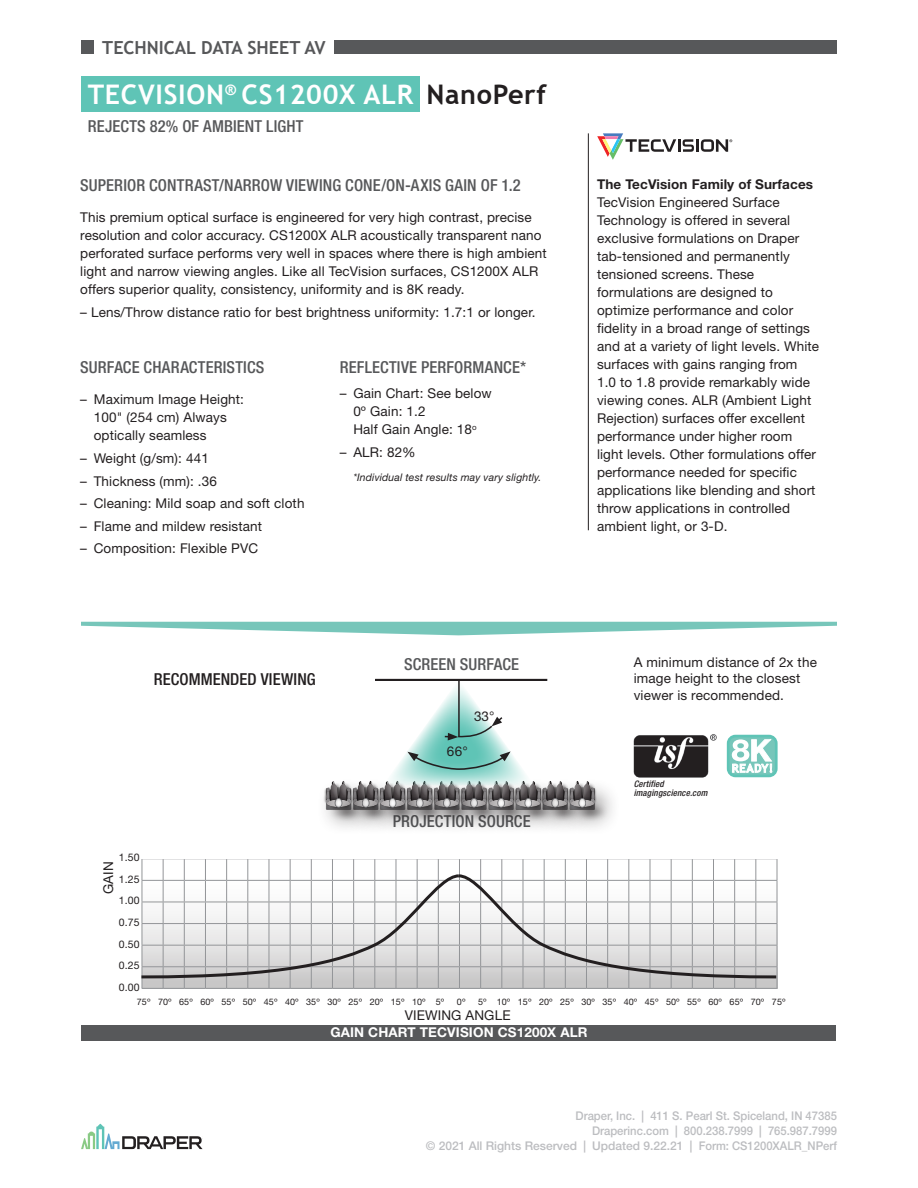
<style>
.page{position:relative;width:918px;height:1188px;background:#fff}
.page>*{position:absolute;margin:0;border:0;box-sizing:border-box;transform-origin:0 0}
.PAGE_HEADLINE{font:700 27px "Trebuchet MS";letter-spacing:.025em;color:#fff}
.PAGE_HEADLINE-2{font:700 27px "Trebuchet MS";letter-spacing:.025em;color:#231f20}
.t1{font:700 18px "Trebuchet MS";color:#57585a}
.SUBHEAD{font:500 condensed 16.5px "Helvetica Neue LT Std";letter-spacing:.01em;color:#57585a}
.t2{font:500 condensed 16.5px "Helvetica Neue LT Std";letter-spacing:.005em;color:#231f20}
.BODY_COPY{font:13.5px/18px "Helvetica Neue LT Std";letter-spacing:.01em;color:#231f20}
.t3{font:700 13.5px "Helvetica Neue LT Std";letter-spacing:.01em;color:#231f20}
.BODY_COPY-2{font:700 13.5px "Helvetica Neue LT Std";letter-spacing:.01em;color:#fff}
.t4{font:500 12px/15px "Helvetica Neue LT Std";color:#bcbdc0;text-align:right;scale:.94 1}
.t5{font:italic 10.5px "Helvetica Neue LT Std";letter-spacing:.01em;color:#231f20}
.t6{font:10.5px/21.6px "Helvetica Neue LT Std";letter-spacing:.01em;color:#231f20;text-align:justify}
.t7{font:9px "Helvetica Neue LT Std";letter-spacing:.01em;color:#231f20}
.t8{font:italic 500 condensed 9px/9px "Helvetica Neue LT Std";letter-spacing:.015em;color:#231f20}
</style>
<div class="page">
<svg style="left:597px;top:133px;width:135px;height:27px"></svg>
<svg style="left:81px;top:622px;width:756px;height:13px"></svg>
<div style="left:81px;top:41px;width:756px;height:13px;background:#57585a"></div>
<div style="left:94px;top:32px;width:240px;height:30px;background:#fff"></div>
<hr style="left:588px;top:133px;width:1px;height:397px;background:#231f20">
<svg style="left:81px;top:1124px;width:122px;height:25px"></svg>
<svg style="left:141px;top:679px;width:637px;height:310px"></svg>
<div style="left:81px;top:76px;width:339px;height:36px;background:#5fc4b6"></div>
<div style="left:82px;top:1025px;width:754px;height:15px;background:#57585a"></div>
<h2 class="t1" style="left:102px;top:36px;width:225px">TECHNICAL DATA SHEET AV</h2>
<p class="PAGE_HEADLINE" style="left:88px;top:78px;width:327px">TECVISION<sup>®</sup> CS1200X ALR</p>
<p class="SUBHEAD" style="left:88px;top:116px;width:217px">REJECTS 82% OF AMBIENT LIGHT</p>
<p class="PAGE_HEADLINE-2" style="left:426px;top:78px;width:121px">NanoPerf</p>
<p class="SUBHEAD" style="left:80px;top:175px;width:442px">SUPERIOR CONTRAST/NARROW VIEWING CONE/ON-AXIS GAIN OF 1.2</p>
<p class="BODY_COPY" style="left:80px;top:208px;width:468px">This premium optical surface is engineered for very high contrast, precise resolution and color accuracy. CS1200X ALR acoustically transparent nano perforated surface performs very well in spaces where there is high ambient light and narrow viewing angles. Like all TecVision surfaces, CS1200X ALR offers superior quality, consistency, uniformity and is 8K ready.</p>
<p class="BODY_COPY" style="left:80px;top:303px;width:457px">– Lens/Throw distance ratio for best brightness uniformity: 1.7:1 or longer.</p>
<p class="SUBHEAD" style="left:80px;top:357px;width:186px">SURFACE CHARACTERISTICS</p>
<p class="BODY_COPY" style="left:94px;top:390px;width:152px;text-indent:-14px">– Maximum Image Height:<br>100" (254 cm) Always optically seamless</p>
<p class="BODY_COPY" style="left:80px;top:449px;width:130px">– Weight (g/sm): 441</p>
<p class="BODY_COPY" style="left:80px;top:472px;width:138px">– Thickness (mm): .36</p>
<p class="BODY_COPY" style="left:80px;top:494px;width:226px">– Cleaning: Mild soap and soft cloth</p>
<p class="BODY_COPY" style="left:80px;top:517px;width:183px">– Flame and mildew resistant</p>
<p class="BODY_COPY" style="left:80px;top:539px;width:179px">– Composition: Flexible PVC</p>
<p class="SUBHEAD" style="left:340px;top:357px;width:188px">REFLECTIVE PERFORMANCE*</p>
<p class="BODY_COPY" style="left:353px;top:384px;width:140px;text-indent:-14px">– Gain Chart: See below<br>0º Gain: 1.2<br>Half Gain Angle: 18<sup>o</sup></p>
<p class="BODY_COPY" style="left:340px;top:443px;width:77px">– ALR: 82%</p>
<p class="t5" style="left:353px;top:471px;width:190px">*Individual test results may vary slightly.</p>
<p class="t2" style="left:154px;top:669px;width:164px">RECOMMENDED VIEWING</p>
<p class="t6" style="left:119px;top:847px;width:22px">1.50<br>1.25<br>1.00<br>0.75<br>0.50<br>0.25<br>0.00</p>
<p class="BODY_COPY" style="left:99px;top:894px;width:34px;rotate:-90deg">GAIN</p>
<p class="SUBHEAD" style="left:404px;top:655px;width:117px">SCREEN SURFACE</p>
<p class="BODY_COPY" style="left:474px;top:707px;width:22px">33°</p>
<p class="BODY_COPY" style="left:447px;top:742px;width:22px">66°</p>
<p class="SUBHEAD" style="left:393px;top:812px;width:139px">PROJECTION SOURCE</p>
<p class="t3" style="left:597px;top:175px;width:218px">The TecVision Family of Surfaces</p>
<p class="BODY_COPY" style="left:597px;top:193px;width:224px">TecVision Engineered Surface Technology is offered in several exclusive formulations on Draper tab-tensioned and permanently tensioned screens. These formulations are designed to optimize performance and color fidelity in a broad range of settings and at a variety of light levels. White surfaces with gains ranging from 1.0 to 1.8 provide remarkably wide viewing cones. ALR (Ambient Light Rejection) surfaces offer excellent performance under higher room light levels. Other formulations offer performance needed for specific applications like blending and short throw applications in controlled ambient light, or 3-D.</p>
<p class="BODY_COPY" style="left:634px;top:654px;width:185px;line-height:16.5px">A minimum distance of 2x the image height to the closest viewer is recommended.</p>
<p class="t8" style="left:634px;top:780px;width:75px">Certified imagingscience.com</p>
<p class="t7" style="left:137px;top:996px;width:309px">75º 70º 65º 60º 55º 50º 45º 40º 35º 30º 25º 20º 15º 10º 5º</p>
<p class="t7" style="left:457px;top:996px;width:10px">0º</p>
<p class="t7" style="left:478px;top:996px;width:309px">5º 10º 15º 20º 25º 30º 35º 40º 45º 50º 55º 60º 65º 70º 75º</p>
<p class="BODY_COPY" style="left:405px;top:1006px;width:107px">VIEWING ANGLE</p>
<p class="BODY_COPY-2" style="left:330px;top:1024px;width:259px">GAIN CHART TECVISION CS1200X ALR</p>
<p class="t4" style="left:426px;top:1108px;width:439px">Draper, Inc. | 411 S. Pearl St. Spiceland, IN 47385<br>Draperinc.com | 800.238.7999 | 765.987.7999<br>© 2021 All Rights Reserved | Updated 9.22.21 | Form: CS1200XALR_NPerf</p>
</div>
